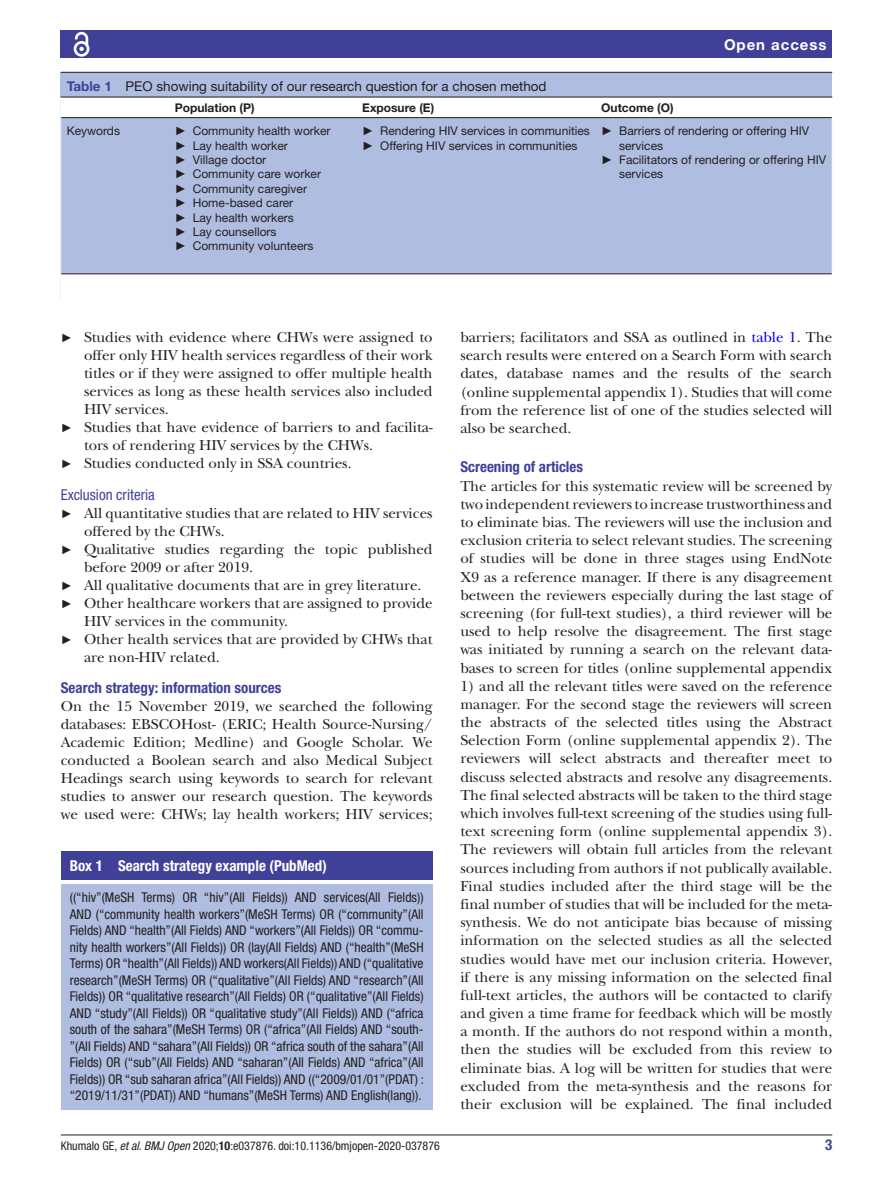
<style>
.page{position:relative;width:893px;height:1191px;background:#fff}
.page>*{position:absolute;margin:0;border:0;box-sizing:border-box;transform-origin:0 0}
.t1{font:15px/18.1px "New Baskerville";color:#231f20;text-align:justify}
.t2{font:700 condensed 15px "Helvetica Neue LT Std";color:#414099}
.t3{font:700 condensed 15px "Helvetica Neue LT Std";color:#fff}
.t4{font:condensed 15px "Helvetica Neue LT Std";color:#414099}
.t5{font:700 15px "Helvetica Neue LT Std";letter-spacing:.065em;color:#fff}
.t6{font:condensed 13.5px/16.5px "Helvetica Neue LT Std";color:#231f20;text-align:justify}
.t7{font:13.5px "Helvetica Neue LT Std";color:#231f20}
.t8{font:12px/14.4px "Helvetica Neue LT Std";color:#231f20}
.t9{font:condensed 12px "Helvetica Neue LT Std";color:#231f20}
.t10{font:700 12px "Helvetica Neue LT Std";color:#231f20}
.s1{font-weight:700;color:#414099}
.s2{font-family:"Arial"}
.s3{font-family:"Arial";font-size:12px}
.s4{color:#00f}
.s5{font-style:italic}
.s6{font-weight:700}
</style>
<div class="page">
<hr style="left:61px;top:1134px;width:771px;height:1px;background:#231f20">
<div style="left:61px;top:31px;width:771px;height:27px;background:#414099"></div>
<svg style="left:73px;top:31px;width:17px;height:26px"></svg>
<div style="left:61px;top:73px;width:771px;height:227px;background:#afbde1"></div>
<hr style="left:61px;top:72px;width:771px;height:1px;background:#231f20">
<div style="left:61px;top:98px;width:771px;height:202px;background:#fff"></div>
<svg style="left:61px;top:118px;width:771px;height:155px"></svg>
<hr style="left:61px;top:97px;width:108px;height:1px;background:#231f20">
<hr style="left:61px;top:117px;width:108px;height:1px;background:#231f20">
<hr style="left:169px;top:97px;width:187px;height:1px;background:#231f20">
<hr style="left:169px;top:117px;width:187px;height:1px;background:#231f20">
<hr style="left:356px;top:97px;width:239px;height:1px;background:#231f20">
<hr style="left:356px;top:117px;width:239px;height:1px;background:#231f20">
<hr style="left:595px;top:97px;width:237px;height:1px;background:#231f20">
<hr style="left:595px;top:117px;width:237px;height:1px;background:#231f20">
<hr style="left:169px;top:273px;width:187px;height:1px;background:#231f20">
<hr style="left:356px;top:273px;width:239px;height:1px;background:#231f20">
<hr style="left:595px;top:273px;width:237px;height:1px;background:#231f20">
<hr style="left:61px;top:273px;width:108px;height:1px;background:#231f20">
<svg style="left:60px;top:97px;width:1px;height:21px"></svg>
<svg style="left:60px;top:274px;width:1px;height:26px"></svg>
<hr style="left:67px;top:290px;width:765px;height:2px;background:#fff">
<div style="left:61px;top:851px;width:372px;height:28px;background:#414099"></div>
<div style="left:61px;top:883px;width:372px;height:226px;background:#afbde1"></div>
<p class="t5" style="left:724px;top:35px;width:104px">Open access</p>
<p class="t7" style="left:67px;top:78px;width:481px"><span class="s1">Table 1</span> PEO showing suitability of our research question for a chosen method</p>
<p class="t10" style="left:175px;top:100px;width:81px">Population (P)</p>
<p class="t10" style="left:362px;top:100px;width:73px">Exposure (E)</p>
<p class="t10" style="left:601px;top:100px;width:74px">Outcome (O)</p>
<p class="t8" style="left:67px;top:124px;width:55px">Keywords</p>
<p class="t8" style="left:175px;top:124px;width:157px"><span class="s2">►</span> Community health worker <span class="s2">►</span> Lay health worker<br><span class="s2">►</span> Village doctor<br><span class="s2">►</span> Community care worker <span class="s2">►</span> Community caregiver<br><span class="s2">►</span> Home-based carer<br><span class="s2">►</span> Lay health workers<br><span class="s2">►</span> Lay counsellors<br><span class="s2">►</span> Community volunteers</p>
<p class="t8" style="left:362px;top:124px;width:229px"><span class="s2">►</span> Rendering HIV services in communities <span class="s2">►</span> Offering HIV services in communities</p>
<p class="t8" style="left:601px;top:124px;width:209px"><span class="s2">►</span> Barriers of rendering or offering HIV</p>
<p class="t8" style="left:619px;top:138px;width:45px">services</p>
<p class="t8" style="left:601px;top:152px;width:226px"><span class="s2">►</span> Facilitators of rendering or offering HIV</p>
<p class="t8" style="left:619px;top:167px;width:45px">services</p>
<p class="t1" style="left:61px;top:328px;width:373px"><span class="s3">►</span> Studies with evidence where CHWs were assigned to</p>
<p class="t1" style="left:84px;top:346px;width:350px">offer only HIV health services regardless of their work</p>
<p class="t1" style="left:84px;top:364px;width:350px">titles or if they were assigned to offer multiple health</p>
<p class="t1" style="left:84px;top:382px;width:350px">services as long as these health services also included</p>
<p class="t1" style="left:84px;top:400px;width:86px">HIV services.</p>
<p class="t1" style="left:61px;top:418px;width:373px"><span class="s3">►</span> Studies that have evidence of barriers to and facilita-</p>
<p class="t1" style="left:84px;top:436px;width:290px">tors of rendering HIV services by the CHWs.</p>
<p class="t1" style="left:61px;top:454px;width:292px"><span class="s3">►</span> Studies conducted only in SSA countries.</p>
<p class="t4" style="left:61px;top:485px;width:96px">Exclusion criteria</p>
<p class="t1" style="left:61px;top:503px;width:373px"><span class="s3">►</span> All quantitative studies that are related to HIV services</p>
<p class="t1" style="left:84px;top:521px;width:142px">offered by the CHWs.</p>
<p class="t1" style="left:61px;top:539px;width:373px"><span class="s3">►</span> Qualitative studies regarding the topic published</p>
<p class="t1" style="left:84px;top:557px;width:171px">before 2009 or after 2019.</p>
<p class="t1" style="left:61px;top:575px;width:362px"><span class="s3">►</span> All qualitative documents that are in grey literature.</p>
<p class="t1" style="left:61px;top:593px;width:373px"><span class="s3">►</span> Other healthcare workers that are assigned to provide</p>
<p class="t1" style="left:84px;top:611px;width:205px">HIV services in the community.</p>
<p class="t1" style="left:61px;top:629px;width:373px"><span class="s3">►</span> Other health services that are provided by CHWs that</p>
<p class="t1" style="left:84px;top:647px;width:137px">are non-HIV related.</p>
<p class="t2" style="left:61px;top:678px;width:222px">Search strategy: information sources</p>
<p class="t1" style="left:61px;top:697px;width:373px">On the 15 November 2019, we searched the following databases: EBSCOHost- (ERIC; Health Source-Nursing/ Academic Edition; Medline) and Google Scholar. We conducted a Boolean search and also Medical Subject Headings search using keywords to search for relevant studies to answer our research question. The keywords we used were: CHWs; lay health workers; HIV services;</p>
<p class="t3" style="left:70px;top:856px;width:259px">Box 1 Search strategy example (PubMed)</p>
<p class="t6" style="left:70px;top:889px;width:356px">((“hiv”(MeSH Terms) OR “hiv”(All Fields)) AND services(All Fields))<br>AND (“community health workers”(MeSH Terms) OR (“community”(All Fields) AND “health”(All Fields) AND “workers”(All Fields)) OR “commu&shy;nity health workers”(All Fields)) OR (lay(All Fields) AND (“health”(MeSH Terms) OR “health”(All Fields)) AND workers(All Fields)) AND (“qualitative research”(MeSH Terms) OR (“qualitative”(All Fields) AND “research”(All Fields)) OR “qualitative research”(All Fields) OR (“qualitative”(All Fields)<br>AND “study”(All Fields)) OR “qualitative study”(All Fields)) AND (“africa south of the sahara”(MeSH Terms) OR (“africa”(All Fields) AND “south-”(All Fields) AND “sahara”(All Fields)) OR “africa south of the sahara”(All Fields) OR (“sub”(All Fields) AND “saharan”(All Fields) AND “africa”(All Fields)) OR “sub saharan africa”(All Fields)) AND ((“2009/01/01”(PDAT) : “2019/11/31”(PDAT)) AND “humans”(MeSH Terms) AND English(lang)).</p>
<p class="t1" style="left:460px;top:328px;width:373px">barriers; facilitators and SSA as outlined in <span class="s4">table 1</span>. The search results were entered on a Search Form with search dates, database names and the results of the search (online supplemental appendix 1). Studies that will come from the reference list of one of the studies selected will also be searched.</p>
<p class="t2" style="left:460px;top:458px;width:124px">Screening of articles</p>
<p class="t1" style="left:460px;top:477px;width:373px">The articles for this systematic review will be screened by two independent reviewers to increase trustworthiness and to eliminate bias. The reviewers will use the inclusion and exclusion criteria to select relevant studies. The screening of studies will be done in three stages using EndNote X9 as a reference manager. If there is any disagreement between the reviewers especially during the last stage of screening (for full-text studies), a third reviewer will be used to help resolve the disagreement. The first stage was initiated by running a search on the relevant data&shy;bases to screen for titles (online supplemental appendix</p>
<p class="t1" style="left:460px;top:677px;width:373px">1) and all the relevant titles were saved on the reference manager. For the second stage the reviewers will screen the abstracts of the selected titles using the Abstract Selection Form (online supplemental appendix 2). The reviewers will select abstracts and thereafter meet to discuss selected abstracts and resolve any disagreements.<br>The final selected abstracts will be taken to the third stage which involves full-text screening of the studies using full&shy;text screening form (online supplemental appendix 3).<br>The reviewers will obtain full articles from the relevant sources including from authors if not publically available.<br>Final studies included after the third stage will be the final number of studies that will be included for the meta&shy;synthesis. We do not anticipate bias because of missing information on the selected studies as all the selected studies would have met our inclusion criteria. However, if there is any missing information on the selected final full-text articles, the authors will be contacted to clarify and given a time frame for feedback which will be mostly a month. If the authors do not respond within a month, then the studies will be excluded from this review to eliminate bias. A log will be written for studies that were excluded from the meta-synthesis and the reasons for their exclusion will be explained. The final included</p>
<p class="t9" style="left:61px;top:1138px;width:381px">Khumalo GE, <span class="s5">et al</span>. <span class="s5">BMJ Open</span> 2020;<span class="s6">10</span>:e037876. doi:10.1136/bmjopen-2020-037876</p>
<p class="t2" style="left:825px;top:1135px;width:9px">3</p>
</div>
